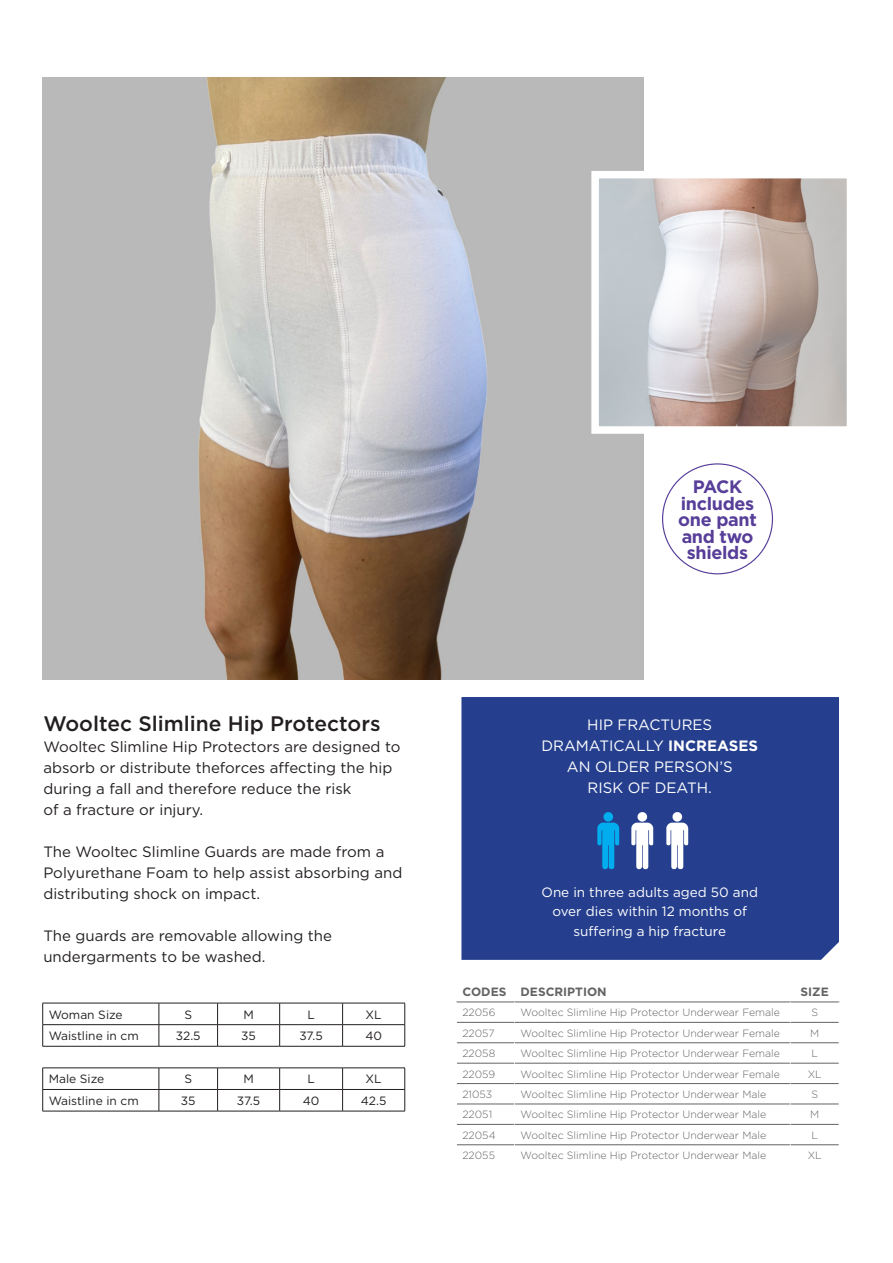
<style>
.page{position:relative;width:893px;height:1263px;background:#fff}
.page>*{position:absolute;margin:0;border:0;box-sizing:border-box;transform-origin:0 0}
.Heads{font:500 21px "Gotham";color:#231f20}
.t1{font:700 18px/16.5px "Gotham";letter-spacing:-.02em;color:#573e99;text-align:center}
.body_copy{font:15px/21px "Gotham";color:#231f20}
.body_copy-2{font:15px/21px "Gotham";color:#fff;text-align:center}
.body_copy-3{font:13.5px/19.5px "Gotham";color:#fff;text-align:center}
.t2{font:12px "Gotham";color:#231f20}
.t3{font:700 12px "Gotham";color:#636366}
.t4{font:300 10.5px "Gotham";color:#636366}
.s1{font-weight:700}
</style>
<div class="page">
<img style="left:43px;top:78px;width:601px;height:601px">
<img style="left:600px;top:180px;width:245px;height:245px">
<div style="left:591px;top:171px;width:263px;height:263px;border:8px solid #fff"></div>
<hr style="left:43px;top:1003px;width:116px;height:1px;background:#231f20">
<hr style="left:159px;top:1003px;width:59px;height:1px;background:#231f20">
<hr style="left:218px;top:1003px;width:62px;height:1px;background:#231f20">
<hr style="left:280px;top:1003px;width:63px;height:1px;background:#231f20">
<hr style="left:343px;top:1003px;width:62px;height:1px;background:#231f20">
<hr style="left:43px;top:1067px;width:116px;height:1px;background:#231f20">
<hr style="left:159px;top:1067px;width:59px;height:1px;background:#231f20">
<hr style="left:218px;top:1067px;width:62px;height:1px;background:#231f20">
<hr style="left:280px;top:1067px;width:63px;height:1px;background:#231f20">
<hr style="left:343px;top:1067px;width:62px;height:1px;background:#231f20">
<hr style="left:43px;top:1089px;width:116px;height:1px;background:#231f20">
<svg style="left:42px;top:1068px;width:1px;height:43px"></svg>
<hr style="left:159px;top:1089px;width:59px;height:1px;background:#231f20">
<svg style="left:159px;top:1068px;width:1px;height:43px"></svg>
<hr style="left:218px;top:1089px;width:62px;height:1px;background:#231f20">
<svg style="left:217px;top:1068px;width:1px;height:43px"></svg>
<hr style="left:280px;top:1089px;width:63px;height:1px;background:#231f20">
<svg style="left:279px;top:1068px;width:1px;height:43px"></svg>
<hr style="left:343px;top:1089px;width:62px;height:1px;background:#231f20">
<svg style="left:342px;top:1068px;width:1px;height:43px"></svg>
<svg style="left:404px;top:1068px;width:1px;height:43px"></svg>
<hr style="left:43px;top:1111px;width:116px;height:1px;background:#231f20">
<hr style="left:159px;top:1111px;width:59px;height:1px;background:#231f20">
<hr style="left:218px;top:1111px;width:62px;height:1px;background:#231f20">
<hr style="left:280px;top:1111px;width:63px;height:1px;background:#231f20">
<hr style="left:343px;top:1111px;width:62px;height:1px;background:#231f20">
<hr style="left:43px;top:1024px;width:116px;height:1px;background:#231f20">
<svg style="left:42px;top:1003px;width:1px;height:43px"></svg>
<hr style="left:159px;top:1024px;width:59px;height:1px;background:#231f20">
<svg style="left:159px;top:1003px;width:1px;height:43px"></svg>
<hr style="left:218px;top:1024px;width:62px;height:1px;background:#231f20">
<svg style="left:217px;top:1003px;width:1px;height:43px"></svg>
<hr style="left:280px;top:1024px;width:63px;height:1px;background:#231f20">
<svg style="left:279px;top:1003px;width:1px;height:43px"></svg>
<hr style="left:343px;top:1024px;width:62px;height:1px;background:#231f20">
<svg style="left:342px;top:1003px;width:1px;height:43px"></svg>
<svg style="left:404px;top:1003px;width:1px;height:43px"></svg>
<hr style="left:43px;top:1046px;width:116px;height:1px;background:#231f20">
<hr style="left:159px;top:1046px;width:59px;height:1px;background:#231f20">
<hr style="left:218px;top:1046px;width:62px;height:1px;background:#231f20">
<hr style="left:280px;top:1046px;width:63px;height:1px;background:#231f20">
<hr style="left:343px;top:1046px;width:62px;height:1px;background:#231f20">
<hr style="left:456px;top:1002px;width:59px;height:1px;background:#636366">
<hr style="left:515px;top:1002px;width:275px;height:1px;background:#636366">
<hr style="left:790px;top:1002px;width:49px;height:1px;background:#636366">
<hr style="left:457px;top:1022px;width:58px;height:1px;background:#636366">
<hr style="left:515px;top:1022px;width:275px;height:1px;background:#636366">
<hr style="left:790px;top:1022px;width:49px;height:1px;background:#636366">
<hr style="left:457px;top:1042px;width:58px;height:1px;background:#636366">
<hr style="left:515px;top:1042px;width:275px;height:1px;background:#636366">
<hr style="left:790px;top:1042px;width:49px;height:1px;background:#636366">
<hr style="left:457px;top:1063px;width:58px;height:1px;background:#636366">
<hr style="left:515px;top:1063px;width:275px;height:1px;background:#636366">
<hr style="left:790px;top:1063px;width:49px;height:1px;background:#636366">
<hr style="left:457px;top:1083px;width:58px;height:1px;background:#636366">
<hr style="left:515px;top:1083px;width:275px;height:1px;background:#636366">
<hr style="left:790px;top:1083px;width:49px;height:1px;background:#636366">
<hr style="left:457px;top:1104px;width:58px;height:1px;background:#636366">
<hr style="left:515px;top:1104px;width:275px;height:1px;background:#636366">
<hr style="left:790px;top:1104px;width:49px;height:1px;background:#636366">
<hr style="left:457px;top:1124px;width:58px;height:1px;background:#636366">
<hr style="left:515px;top:1124px;width:275px;height:1px;background:#636366">
<hr style="left:790px;top:1124px;width:49px;height:1px;background:#636366">
<hr style="left:457px;top:1144px;width:58px;height:1px;background:#636366">
<hr style="left:515px;top:1144px;width:275px;height:1px;background:#636366">
<hr style="left:790px;top:1144px;width:49px;height:1px;background:#636366">
<div style="left:461px;top:697px;width:378px;height:263px;background:#253f8e"></div>
<img style="left:594px;top:808px;width:31px;height:66px">
<img style="left:663px;top:808px;width:31px;height:66px">
<img style="left:628px;top:808px;width:31px;height:66px">
<p class="t1" style="left:678px;top:478px;width:80px">PACK includes one pant and two shields</p>
<p class="Heads" style="left:43px;top:710px;width:339px">Wooltec Slimline Hip Protectors</p>
<p class="body_copy" style="left:43px;top:736px;width:359px">Wooltec Slimline Hip Protectors are designed to absorb or distribute theforces affecting the hip during a fall and therefore reduce the risk<br>of a fracture or injury.</p>
<p class="body_copy" style="left:43px;top:841px;width:360px">The Wooltec Slimline Guards are made from a<br>Polyurethane Foam to help assist absorbing and distributing shock on impact.</p>
<p class="body_copy" style="left:43px;top:925px;width:290px">The guards are removable allowing the undergarments to be washed.</p>
<p class="t2" style="left:49px;top:1007px;width:76px">Woman Size</p>
<p class="t2" style="left:184px;top:1007px;width:9px">S</p>
<p class="t2" style="left:243px;top:1007px;width:12px">M</p>
<p class="t2" style="left:307px;top:1007px;width:9px">L</p>
<p class="t2" style="left:366px;top:1007px;width:18px">XL</p>
<p class="t2" style="left:49px;top:1028px;width:92px">Waistline in cm</p>
<p class="t2" style="left:176px;top:1028px;width:26px">32.5</p>
<p class="t2" style="left:241px;top:1028px;width:16px">35</p>
<p class="t2" style="left:299px;top:1028px;width:25px">37.5</p>
<p class="t2" style="left:365px;top:1028px;width:18px">40</p>
<p class="t2" style="left:49px;top:1071px;width:57px">Male Size</p>
<p class="t2" style="left:184px;top:1071px;width:9px">S</p>
<p class="t2" style="left:243px;top:1071px;width:12px">M</p>
<p class="t2" style="left:307px;top:1071px;width:9px">L</p>
<p class="t2" style="left:366px;top:1071px;width:18px">XL</p>
<p class="t2" style="left:49px;top:1093px;width:92px">Waistline in cm</p>
<p class="t2" style="left:181px;top:1093px;width:16px">35</p>
<p class="t2" style="left:237px;top:1093px;width:25px">37.5</p>
<p class="t2" style="left:303px;top:1093px;width:18px">40</p>
<p class="t2" style="left:361px;top:1093px;width:27px">42.5</p>
<p class="body_copy-2" style="left:541px;top:714px;width:218px">HIP FRACTURES<br>DRAMATICALLY <span class="s1">INCREASES<br></span>AN OLDER PERSON’S<br>RISK OF DEATH.</p>
<p class="body_copy-3" style="left:541px;top:882px;width:218px">One in three adults aged 50 and over dies within 12 months of suffering a hip fracture</p>
<p class="t3" style="left:462px;top:984px;width:45px">CODES</p>
<p class="t3" style="left:521px;top:984px;width:88px">DESCRIPTION</p>
<p class="t3" style="left:801px;top:984px;width:30px">SIZE</p>
<p class="t4" style="left:462px;top:1006px;width:34px">22056</p>
<p class="t4" style="left:521px;top:1006px;width:261px">Wooltec Slimline Hip Protector Underwear Female</p>
<p class="t4" style="left:811px;top:1006px;width:8px">S</p>
<p class="t4" style="left:462px;top:1026px;width:34px">22057</p>
<p class="t4" style="left:521px;top:1026px;width:261px">Wooltec Slimline Hip Protector Underwear Female</p>
<p class="t4" style="left:810px;top:1026px;width:11px">M</p>
<p class="t4" style="left:462px;top:1047px;width:34px">22058</p>
<p class="t4" style="left:521px;top:1047px;width:261px">Wooltec Slimline Hip Protector Underwear Female</p>
<p class="t4" style="left:811px;top:1047px;width:8px">L</p>
<p class="t4" style="left:462px;top:1067px;width:34px">22059</p>
<p class="t4" style="left:521px;top:1067px;width:261px">Wooltec Slimline Hip Protector Underwear Female</p>
<p class="t4" style="left:808px;top:1067px;width:16px">XL</p>
<p class="t4" style="left:462px;top:1087px;width:31px">21053</p>
<p class="t4" style="left:521px;top:1087px;width:247px">Wooltec Slimline Hip Protector Underwear Male</p>
<p class="t4" style="left:811px;top:1087px;width:8px">S</p>
<p class="t4" style="left:462px;top:1108px;width:31px">22051</p>
<p class="t4" style="left:521px;top:1108px;width:247px">Wooltec Slimline Hip Protector Underwear Male</p>
<p class="t4" style="left:810px;top:1108px;width:11px">M</p>
<p class="t4" style="left:462px;top:1128px;width:35px">22054</p>
<p class="t4" style="left:521px;top:1128px;width:247px">Wooltec Slimline Hip Protector Underwear Male</p>
<p class="t4" style="left:811px;top:1128px;width:8px">L</p>
<p class="t4" style="left:462px;top:1149px;width:34px">22055</p>
<p class="t4" style="left:521px;top:1149px;width:247px">Wooltec Slimline Hip Protector Underwear Male</p>
<p class="t4" style="left:808px;top:1149px;width:16px">XL</p>
</div>
